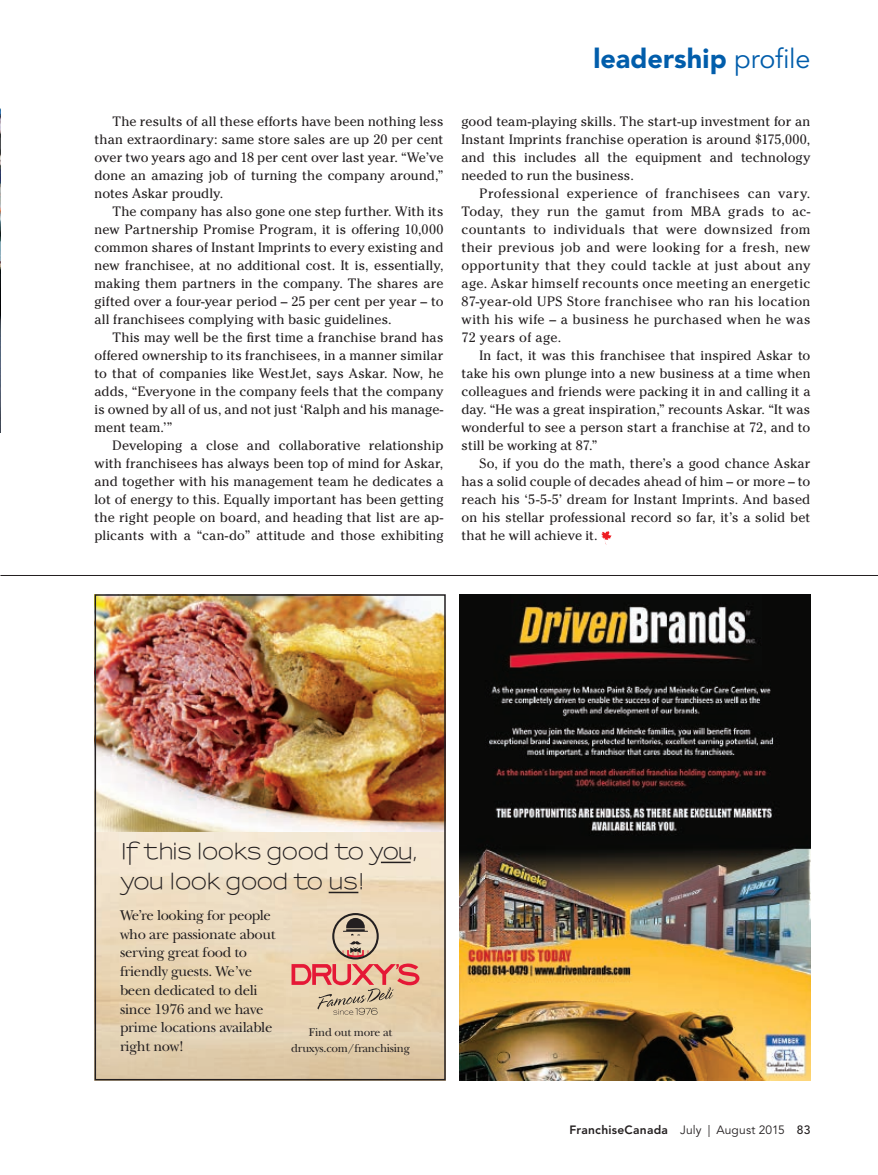
<style>
.page{position:relative;width:878px;height:1175px;background:#fff}
.page>*{position:absolute;margin:0;border:0;box-sizing:border-box;transform-origin:0 0}
.t1{font:900 27px "Avenir LT Std";letter-spacing:.005em;color:#015dab}
.t2{font:600 21.9px/30px "Sansumi";letter-spacing:-.02em;color:#231f20}
.t3{font:14.7px/18.8px "New Baskerville Std";letter-spacing:-.02em;color:#231f20}
.t4{font:13.5px/18px "Cheltenham Std";letter-spacing:.01em;color:#231f20;text-align:justify}
.t5{font:800 12px "Avenir LT Std";letter-spacing:.02em;color:#231f20}
.t6{font:11.85px/15.6px "New Baskerville Std";letter-spacing:-.02em;color:#231f20;text-align:center}
.s1{font-weight:400}
.s2{font-weight:500}
</style>
<div class="page">
<hr style="left:0;top:575px;width:878px;height:1px;background:#231f20">
<img style="left:459px;top:594px;width:351px;height:486px">
<img style="left:97px;top:832px;width:346px;height:245px">
<img style="left:97px;top:597px;width:346px;height:235px">
<svg style="left:291px;top:913px;width:128px;height:101px"></svg>
<hr style="left:381px;top:861px;width:29px;height:2px;background:#231f20">
<hr style="left:328px;top:891px;width:30px;height:2px;background:#231f20">
<div style="left:94px;top:594px;width:352px;height:486px;border:2px solid #231f20"></div>
<svg style="left:601px;top:531px;width:10px;height:13px"></svg>
<img style="left:0;top:108px;width:1px;height:324px">
<p class="t4" style="left:94px;top:112px;width:350px;text-indent:18px">The results of all these efforts have been nothing less than extraordinary: same store sales are up 20 per cent over two years ago and 18 per cent over last year. “We’ve done an amazing job of turning the company around,” notes Askar proudly.</p>
<p class="t4" style="left:94px;top:202px;width:350px;text-indent:18px">The company has also gone one step further. With its new Partnership Promise Program, it is offering 10,000 common shares of Instant Imprints to every existing and new franchisee, at no additional cost. It is, essentially, making them partners in the company. The shares are gifted over a four-year period – 25 per cent per year – to all franchisees complying with basic guidelines.</p>
<p class="t4" style="left:94px;top:328px;width:350px;text-indent:18px">This may well be the first time a franchise brand has offered ownership to its franchisees, in a manner similar to that of companies like WestJet, says Askar. Now, he adds, “Everyone in the company feels that the company is owned by all of us, and not just ‘Ralph and his manage&shy;ment team.’”</p>
<p class="t4" style="left:94px;top:436px;width:350px;text-indent:18px">Developing a close and collaborative relationship with franchisees has always been top of mind for Askar, and together with his management team he dedicates a lot of energy to this. Equally important has been getting the right people on board, and heading that list are ap&shy;plicants with a “can-do” attitude and those exhibiting</p>
<h1 class="t1" style="left:593px;top:42px;width:219px">leadership <span class="s1">profile</span></h1>
<p class="t4" style="left:461px;top:112px;width:350px">good team-playing skills. The start-up investment for an Instant Imprints franchise operation is around $175,000, and this includes all the equipment and technology needed to run the business.</p>
<p class="t4" style="left:461px;top:184px;width:350px;text-indent:18px">Professional experience of franchisees can vary.<br>Today, they run the gamut from MBA grads to ac&shy;countants to individuals that were downsized from their previous job and were looking for a fresh, new opportunity that they could tackle at just about any age. Askar himself recounts once meeting an energetic 87-year-old UPS Store franchisee who ran his location with his wife – a business he purchased when he was 72 years of age.</p>
<p class="t4" style="left:461px;top:346px;width:350px;text-indent:18px">In fact, it was this franchisee that inspired Askar to take his own plunge into a new business at a time when colleagues and friends were packing it in and calling it a day. “He was a great inspiration,” recounts Askar. “It was wonderful to see a person start a franchise at 72, and to still be working at 87.”</p>
<p class="t4" style="left:461px;top:454px;width:350px;text-indent:18px">So, if you do the math, there’s a good chance Askar has a solid couple of decades ahead of him – or more – to reach his ‘5-5-5’ dream for Instant Imprints. And based on his stellar professional record so far, it’s a solid bet that he will achieve it.</p>
<h2 class="t2" style="left:120px;top:838px;width:299px">If this looks good to you, you look good to us!</h2>
<p class="t3" style="left:120px;top:905px;width:157px">We’re looking for people who are passionate about serving great food to friendly guests. We’ve been dedicated to deli since 1976 and we have prime locations available right now!</p>
<p class="t6" style="left:291px;top:1024px;width:120px">Find out more at druxys.com/franchising</p>
<p class="t5" style="left:569px;top:1123px;width:242px">FranchiseCanada <span class="s1">July | August 2015</span> <span class="s2">83</span></p>
</div>
